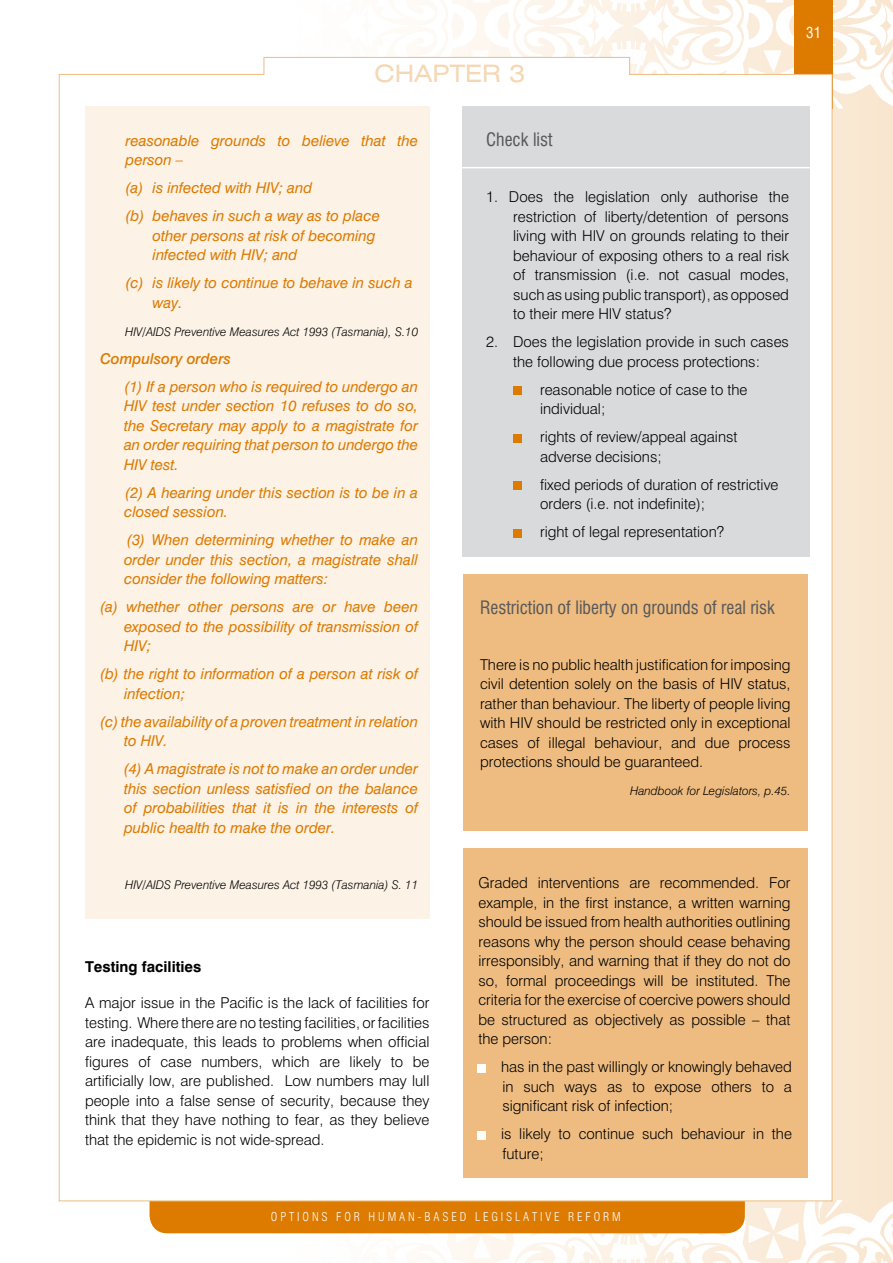
<style>
.page{position:relative;width:893px;height:1263px;background:#fff}
.page>*{position:absolute;margin:0;border:0;box-sizing:border-box;transform-origin:0 0}
.t1{font:expanded 24px "Swiss 721 BT";color:#f5d7b3}
.t2{font:condensed 18px "Swiss 721 BT";color:#58585a}
.t3{font:300 15px/19.5px "Swiss 721 BT";color:#000;text-align:justify}
.t4{font:italic 15px/19.5px "Swiss 721 BT";color:#dd7a00}
.t5{font:700 15px "Swiss 721 BT";color:#000}
.t6{font:italic 500 15px "Swiss 721 BT";color:#dd7a00}
.t7{font:condensed 15px "Swiss 721 BT";color:#fff}
.t8{font:italic 300 12px "Swiss 721 BT";color:#000}
.t9{font:300 condensed 12px "Swiss 721 BT";letter-spacing:.24em;color:#fff}
</style>
<div class="page">
<div style="left:832px;top:109px;width:61px;height:1091px;background:#f9e7d1"></div>
<img style="left:284px;top:0;width:609px;height:109px">
<div style="left:794px;top:0;width:38px;height:109px;background:#dd7a00"></div>
<img style="left:284px;top:1200px;width:609px;height:63px">
<div style="left:150px;top:1158px;width:595px;height:75px;background:#dd7a00;border-radius:18px"></div>
<div style="left:59px;top:74px;width:773px;height:1127px;background:#fff"></div>
<div style="left:264px;top:57px;width:366px;height:34px;background:#fff"></div>
<div style="left:264px;top:57px;width:366px;height:34px;border:1px solid #eebc80"></div>
<div style="left:242px;top:75px;width:416px;height:33px;background:#fff"></div>
<div style="left:85px;top:106px;width:344px;height:812px;background:#fcf2e6"></div>
<div style="left:462px;top:106px;width:347px;height:451px;background:#d9dadb"></div>
<div style="left:513px;top:386px;width:9px;height:9px;background:#dd7a00"></div>
<div style="left:513px;top:434px;width:9px;height:8px;background:#dd7a00"></div>
<div style="left:513px;top:481px;width:9px;height:9px;background:#dd7a00"></div>
<div style="left:513px;top:529px;width:9px;height:8px;background:#dd7a00"></div>
<hr style="left:456px;top:167px;width:363px;height:1px;background:#fff">
<div style="left:463px;top:574px;width:345px;height:256px;background:#eebc80"></div>
<div style="left:463px;top:848px;width:345px;height:330px;background:#eebc80"></div>
<div style="left:477px;top:1064px;width:8px;height:8px;background:#fff"></div>
<div style="left:477px;top:1131px;width:8px;height:8px;background:#fff"></div>
<h1 class="t1" style="left:375px;top:60px;width:152px">CHAPTER 3</h1>
<p class="t7" style="left:806px;top:23px;width:7px">31</p>
<p class="t4" style="left:126px;top:131px;width:294px">reasonable grounds to believe that the person –</p>
<p class="t4" style="left:126px;top:174px;width:256px;line-height:28px">(a) is infected with HIV; and<br>(b) behaves in such a way as to place</p>
<p class="t4" style="left:153px;top:226px;width:225px">other persons at risk of becoming infected with HIV; and</p>
<p class="t4" style="left:153px;top:273px;width:262px;text-indent:-27px">(c) is likely to continue to behave in such a way.</p>
<p class="t8" style="left:125px;top:324px;width:294px">HIV/AIDS Preventive Measures Act 1993 (Tasmania), S.10</p>
<p class="t6" style="left:100px;top:349px;width:132px">Compulsory orders</p>
<p class="t4" style="left:124px;top:377px;width:296px;text-align:justify">(1) If a person who is required to undergo an HIV test under section 10 refuses to do so, the Secretary may apply to a magistrate for an order requiring that person to undergo the HIV test.</p>
<p class="t4" style="left:124px;top:483px;width:296px">(2) A hearing under this section is to be in a closed session.</p>
<p class="t4" style="left:124px;top:530px;width:296px;text-align:justify">(3) When determining whether to make an order under this section, a magistrate shall consider the following matters:</p>
<p class="t4" style="left:124px;top:597px;width:296px;text-align:justify;text-indent:-24px">(a) whether other persons are or have been exposed to the possibility of transmission of HIV;</p>
<p class="t4" style="left:124px;top:664px;width:295px;text-indent:-24px">(b) the right to information of a person at risk of infection;</p>
<p class="t4" style="left:124px;top:712px;width:296px;text-indent:-24px">(c) the availability of a proven treatment in relation to HIV.</p>
<p class="t4" style="left:124px;top:759px;width:296px;text-align:justify">(4) A magistrate is not to make an order under this section unless satisfied on the balance of probabilities that it is in the interests of public health to make the order.</p>
<p class="t8" style="left:125px;top:877px;width:294px">HIV/AIDS Preventive Measures Act 1993 (Tasmania) S. 11</p>
<p class="t5" style="left:85px;top:957px;width:118px">Testing facilities</p>
<p class="t3" style="left:85px;top:993px;width:346px">A major issue in the Pacific is the lack of facilities for testing. Where there are no testing facilities, or facilities are inadequate, this leads to problems when official figures of case numbers, which are likely to be artificially low, are published. Low numbers may lull people into a false sense of security, because they think that they have nothing to fear, as they believe that the epidemic is not wide-spread.</p>
<p class="t2" style="left:486px;top:129px;width:68px">Check list</p>
<p class="t3" style="left:513px;top:187px;width:277px;text-indent:-27px">1. Does the legislation only authorise the restriction of liberty/detention of persons living with HIV on grounds relating to their behaviour of exposing others to a real risk of transmission (i.e. not casual modes, such as using public transport), as opposed to their mere HIV status?</p>
<p class="t3" style="left:486px;top:332px;width:304px;text-align:center">2. Does the legislation provide in such cases the following due process protections:</p>
<p class="t3" style="left:540px;top:380px;width:209px">reasonable notice of case to the individual;</p>
<p class="t3" style="left:540px;top:427px;width:199px">rights of review/appeal against adverse decisions;</p>
<p class="t3" style="left:540px;top:475px;width:240px">fixed periods of duration of restrictive orders (i.e. not indefinite);</p>
<p class="t3" style="left:540px;top:522px;width:186px">right of legal representation?</p>
<p class="t2" style="left:480px;top:596px;width:296px">Restriction of liberty on grounds of real risk</p>
<p class="t3" style="left:480px;top:655px;width:312px">There is no public health justification for imposing civil detention solely on the basis of HIV status, rather than behaviour. The liberty of people living with HIV should be restricted only in exceptional cases of illegal behaviour, and due process protections should be guaranteed.</p>
<p class="t8" style="left:630px;top:784px;width:162px">Handbook for Legislators, p.45.</p>
<p class="t3" style="left:478px;top:873px;width:314px">Graded interventions are recommended. For example, in the first instance, a written warning should be issued from health authorities outlining reasons why the person should cease behaving irresponsibly, and warning that if they do not do so, formal proceedings will be instituted. The criteria for the exercise of coercive powers should be structured as objectively as possible – that the person:</p>
<p class="t3" style="left:501px;top:1057px;width:292px">has in the past willingly or knowingly behaved in such ways as to expose others to a significant risk of infection;</p>
<p class="t3" style="left:501px;top:1124px;width:292px">is likely to continue such behaviour in the future;</p>
<p class="t9" style="left:271px;top:1209px;width:351px">OPTIONS FOR HUMAN-BASED LEGISLATIVE REFORM</p>
</div>
